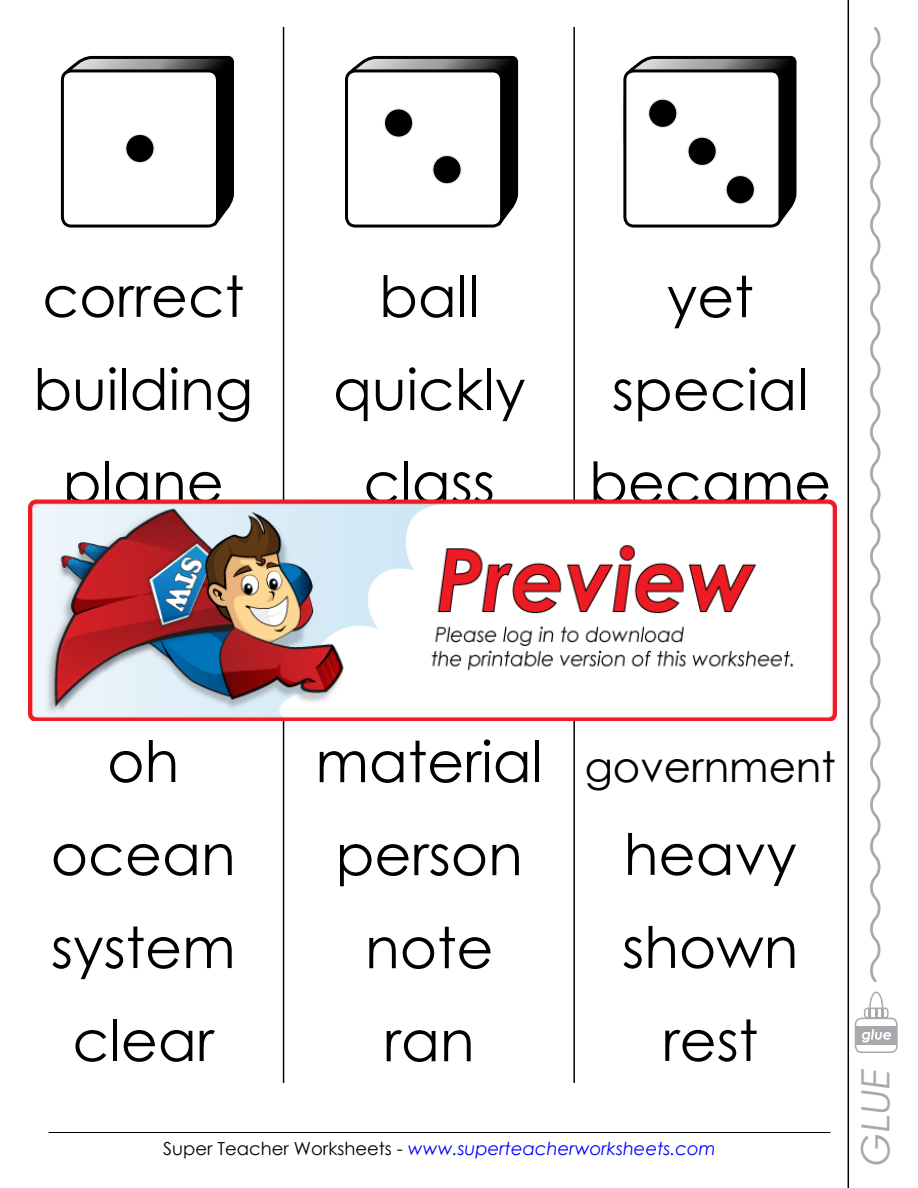
<style>
.page{position:relative;width:918px;height:1188px;background:#fff}
.page>*{position:absolute;margin:0;border:0;box-sizing:border-box;transform-origin:0 0}
.t1{font:57px/93px "Century Gothic 2";color:#000;text-align:center}
.t2{font:42px "Century Gothic 2";color:#000}
.t3{font:italic 39px "Century Gothic 2";color:#a7a9ac}
.t4{font:italic 18px "Century Gothic 2";color:#00f}
.s1{font-style:normal;color:#000}
</style>
<div class="page">
<hr style="left:848px;top:0;width:1px;height:1188px;background:#000">
<div style="left:869px;top:992px;width:14px;height:33px;border:2px solid #a7a9ac;border-radius:50%"></div>
<div style="left:856px;top:1018px;width:41px;height:34px;background:#fff;border-radius:6px"></div>
<div style="left:855px;top:1018px;width:43px;height:35px;border:2px solid #a7a9ac;border-radius:6px"></div>
<div style="left:864px;top:1008px;width:25px;height:11px;border:2px solid #a7a9ac;border-radius:3px"></div>
<svg style="left:869px;top:1008px;width:14px;height:10px"></svg>
<div style="left:856px;top:1026px;width:40px;height:19px;background:#a7a9ac"></div>
<svg style="left:862px;top:1029px;width:29px;height:14px"></svg>
<svg style="left:870px;top:27px;width:11px;height:955px"></svg>
<hr style="left:283px;top:27px;width:1px;height:1056px;background:#000">
<hr style="left:573px;top:27px;width:2px;height:1056px;background:#000">
<svg style="left:60px;top:55px;width:174px;height:166px;background:#4d4e4e"></svg>
<div style="left:62px;top:71px;width:156px;height:155px;background:#fff;border-radius:9px"></div>
<div style="left:61px;top:69px;width:158px;height:159px;border:3px solid #000;border-radius:9px"></div>
<svg style="left:125px;top:134px;width:30px;height:29px"></svg>
<div style="left:126px;top:135px;width:28px;height:27px;background:#000;border-radius:50%"></div>
<svg style="left:350px;top:55px;width:169px;height:168px;background:#4b4c4c"></svg>
<div style="left:346px;top:71px;width:156px;height:155px;background:#fff;border-radius:9px"></div>
<div style="left:345px;top:69px;width:158px;height:159px;border:3px solid #000;border-radius:9px"></div>
<svg style="left:384px;top:108px;width:29px;height:30px"></svg>
<div style="left:385px;top:109px;width:27px;height:28px;background:#000;border-radius:50%"></div>
<svg style="left:627px;top:55px;width:170px;height:169px;background:#4b4c4c"></svg>
<div style="left:625px;top:71px;width:155px;height:155px;background:#fff;border-radius:9px"></div>
<div style="left:623px;top:69px;width:159px;height:159px;border:3px solid #000;border-radius:9px"></div>
<svg style="left:648px;top:98px;width:30px;height:30px"></svg>
<div style="left:649px;top:100px;width:27px;height:27px;background:#000;border-radius:50%"></div>
<svg style="left:687px;top:136px;width:30px;height:30px"></svg>
<div style="left:688px;top:138px;width:28px;height:27px;background:#000;border-radius:50%"></div>
<svg style="left:725px;top:175px;width:30px;height:30px"></svg>
<div style="left:727px;top:176px;width:27px;height:27px;background:#000;border-radius:50%"></div>
<svg style="left:432px;top:155px;width:30px;height:29px"></svg>
<div style="left:433px;top:156px;width:28px;height:27px;background:#000;border-radius:50%"></div>
<hr style="left:49px;top:1132px;width:782px;height:1px;background:#000">
<img style="left:28px;top:500px;width:808px;height:220px">
<p class="t1" style="left:33px;top:249px;width:221px">correct building plane</p>
<p class="t1" style="left:333px;top:249px;width:194px">ball quickly class</p>
<p class="t1" style="left:589px;top:249px;width:244px">yet special became</p>
<p class="t1" style="left:51px;top:714px;width:186px">oh ocean system clear</p>
<p class="t1" style="left:315px;top:714px;width:229px">material person note ran</p>
<p class="t2" style="left:585px;top:737px;width:253px">government</p>
<p class="t1" style="left:622px;top:807px;width:178px">heavy shown rest</p>
<p class="t4" style="left:163px;top:1136px;width:554px"><span class="s1">Super Teacher Worksheets -</span> www.superteacherworksheets.com</p>
<p class="t3" style="left:848px;top:1166px;width:100px;rotate:-90deg">GLUE</p>
</div>
